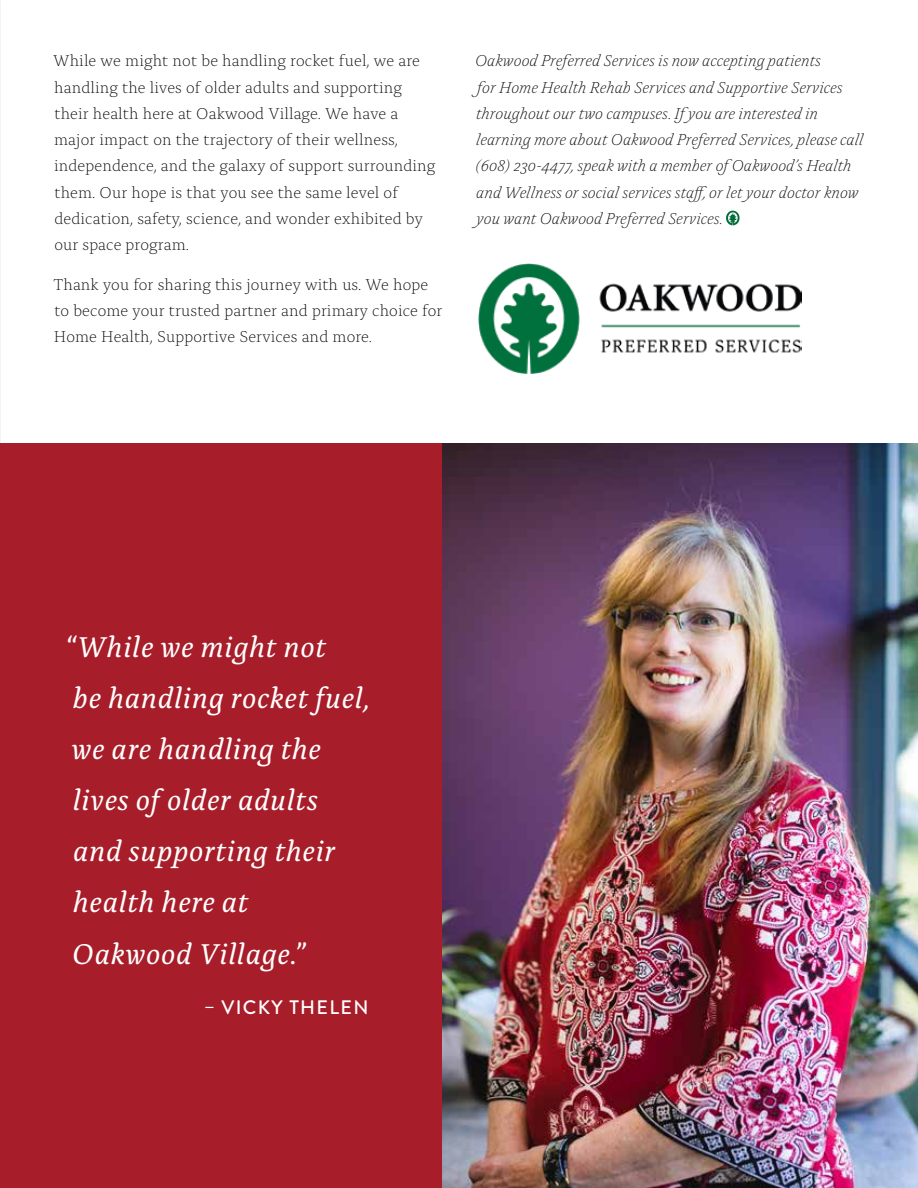
<style>
.page{position:relative;width:918px;height:1188px;background:#fff}
.page>*{position:absolute;margin:0;border:0;box-sizing:border-box;transform-origin:0 0}
.t1{font:italic 30px/51.3px "Alda OT";letter-spacing:.025em;color:#fff}
.t2{font:500 19.5px "Brandon Grotesque";letter-spacing:.07em;color:#fff}
.t3{font:300 16.5px/26.2px "Alda OT";letter-spacing:.005em;color:#000}
.t4{font:italic 300 16.5px/26.2px "Alda OT";letter-spacing:.005em;color:#000}
</style>
<div class="page">
<svg style="left:726px;top:210px;width:14px;height:15px"></svg>
<div style="left:0;top:444px;width:442px;height:744px;background:#a71e2a"></div>
<img style="left:479px;top:263px;width:322px;height:110px">
<img style="left:442px;top:444px;width:476px;height:744px">
<p class="t3" style="left:53px;top:49px;width:384px">While we might not be handling rocket fuel, we are handling the lives of older adults and supporting their health here at Oakwood Village. We have a major impact on the trajectory of their wellness, independence, and the galaxy of support surrounding them. Our hope is that you see the same level of dedication, safety, science, and wonder exhibited by our space program.</p>
<p class="t3" style="left:53px;top:273px;width:390px">Thank you for sharing this journey with us. We hope to become your trusted partner and primary choice for<br>Home Health, Supportive Services and more.</p>
<p class="t4" style="left:475px;top:49px;width:390px">Oakwood Preferred Services is now accepting patients<br>for Home Health Rehab Services and Supportive Services throughout our two campuses. Ifyou are interested in learning more about Oakwood Preferred Services, please call (608) 230-4477, speak with a member ofOakwood’s Health and Wellness or social services staff, or let your doctor know you want Oakwood Preferred Services.</p>
<h1 class="t1" style="left:65px;top:624px;width:307px">“While we might not<br>be handling rocket fuel, we are handling the lives of older adults<br>and supporting their health here at<br>Oakwood Village.”</h1>
<p class="t2" style="left:204px;top:994px;width:166px">– VICKY THELEN</p>
</div>
